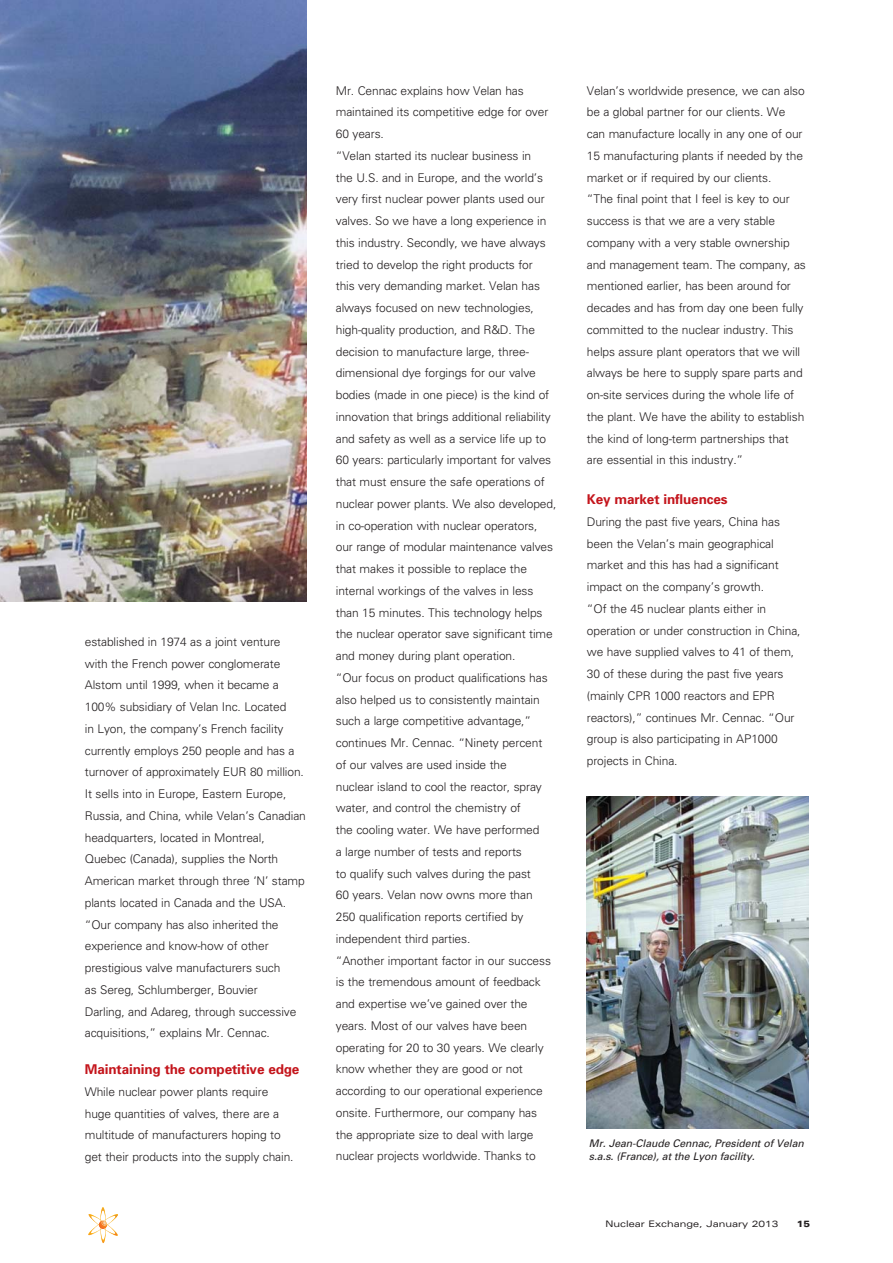
<style>
.page{position:relative;width:893px;height:1263px;background:#fff}
.page>*{position:absolute;margin:0;border:0;box-sizing:border-box;transform-origin:0 0}
.t1{font:700 13.5px "Univers";letter-spacing:-.01em;color:#c4151c}
.t2{font:300 12px/21.8px "Univers";letter-spacing:-.01em;color:#231f20}
.t3{font:italic 10.5px/13.5px "Univers";letter-spacing:-.01em;color:#231f20}
.t4{font:expanded 9px "Univers";color:#231f20}
.t5{font:900 expanded 9px "Univers";color:#231f20}
</style>
<div class="page">
<svg style="left:88px;top:1207px;width:30px;height:36px"></svg>
<img style="left:0;top:0;width:306px;height:601px">
<img style="left:587px;top:796px;width:221px;height:332px">
<p class="t2" style="left:85px;top:632px;width:222px">established in 1974 as a joint venture with the French power conglomerate Alstom until 1999, when it became a 100% subsidiary of Velan Inc. Located<br>in Lyon, the company’s French facility currently employs 250 people and has a turnover of approximately EUR 80 million.<br>It sells into in Europe, Eastern Europe, Russia, and China, while Velan’s Canadian headquarters, located in Montreal, Quebec (Canada), supplies the North American market through three ‘N’ stamp plants located in Canada and the USA. “Our company has also inherited the experience and know-how of other prestigious valve manufacturers such<br>as Sereg, Schlumberger, Bouvier<br>Darling, and Adareg, through successive acquisitions,” explains Mr. Cennac.</p>
<p class="t1" style="left:85px;top:1064px;width:216px">Maintaining the competitive edge</p>
<p class="t2" style="left:85px;top:1082px;width:210px">While nuclear power plants require huge quantities of valves, there are a multitude of manufacturers hoping to get their products into the supply chain.</p>
<p class="t2" style="left:336px;top:81px;width:222px">Mr. Cennac explains how Velan has maintained its competitive edge for over 60 years.<br>“Velan started its nuclear business in<br>the U.S. and in Europe, and the world’s very first nuclear power plants used our valves. So we have a long experience in this industry. Secondly, we have always tried to develop the right products for<br>this very demanding market. Velan has always focused on new technologies, high-quality production, and R&amp;D. The decision to manufacture large, three&shy;dimensional dye forgings for our valve bodies (made in one piece) is the kind of innovation that brings additional reliability and safety as well as a service life up to 60 years: particularly important for valves that must ensure the safe operations of nuclear power plants. We also developed, in co-operation with nuclear operators, our range of modular maintenance valves that makes it possible to replace the internal workings of the valves in less than 15 minutes. This technology helps the nuclear operator save significant time and money during plant operation.<br>“Our focus on product qualifications has also helped us to consistently maintain such a large competitive advantage,” continues Mr. Cennac. “Ninety percent<br>of our valves are used inside the<br>nuclear island to cool the reactor, spray water, and control the chemistry of<br>the cooling water. We have performed<br>a large number of tests and reports<br>to qualify such valves during the past<br>60 years. Velan now owns more than<br>250 qualification reports certified by independent third parties.<br>“Another important factor in our success is the tremendous amount of feedback and expertise we’ve gained over the years. Most of our valves have been operating for 20 to 30 years. We clearly know whether they are good or not according to our operational experience onsite. Furthermore, our company has the appropriate size to deal with large nuclear projects worldwide. Thanks to</p>
<p class="t2" style="left:587px;top:81px;width:220px">Velan’s worldwide presence, we can also be a global partner for our clients. We can manufacture locally in any one of our 15 manufacturing plants if needed by the market or if required by our clients.<br>“The final point that I feel is key to our success is that we are a very stable company with a very stable ownership and management team. The company, as mentioned earlier, has been around for decades and has from day one been fully committed to the nuclear industry. This helps assure plant operators that we will always be here to supply spare parts and on-site services during the whole life of the plant. We have the ability to establish the kind of long-term partnerships that are essential in this industry.”</p>
<p class="t1" style="left:587px;top:494px;width:142px">Key market influences</p>
<p class="t2" style="left:587px;top:512px;width:215px">During the past five years, China has been the Velan’s main geographical market and this has had a significant impact on the company’s growth.<br>“Of the 45 nuclear plants either in operation or under construction in China, we have supplied valves to 41 of them, 30 of these during the past five years (mainly CPR 1000 reactors and EPR reactors),” continues Mr. Cennac. “Our group is also participating in AP1000 projects in China.</p>
<p class="t3" style="left:589px;top:1137px;width:216px">Mr. Jean-Claude Cennac, President of Velan s.a.s. (France), at the Lyon facility.</p>
<p class="t4" style="left:605px;top:1220px;width:174px">Nuclear Exchange, January 2013</p>
<p class="t5" style="left:796px;top:1220px;width:15px">15</p>
</div>
